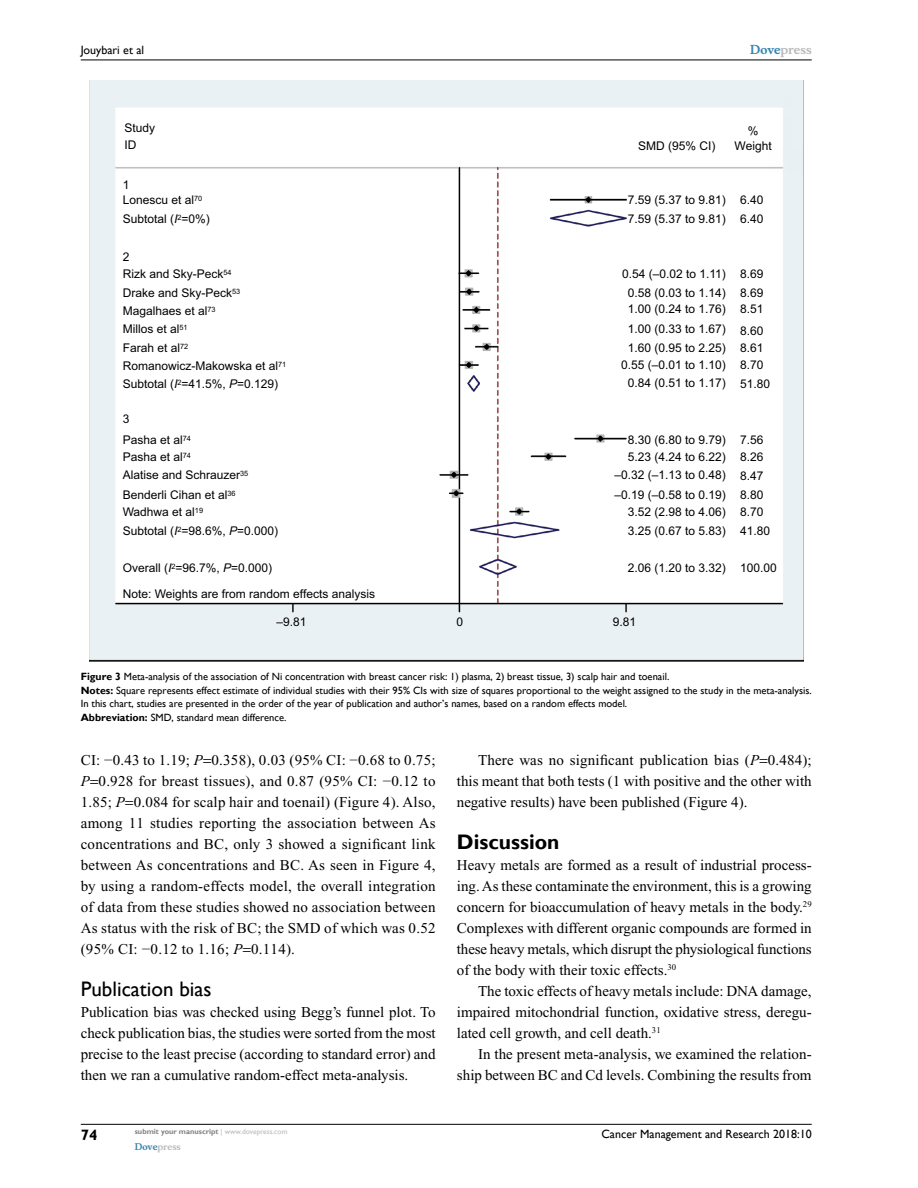
<style>
.page{position:relative;width:918px;height:1188px;background:#fff}
.page>*{position:absolute;margin:0;border:0;box-sizing:border-box;transform-origin:0 0}
.t1{font:21px "Gill Sans";color:#000}
.t2{font:700 21px "Gill Sans";color:#000}
.t3{font:15px/21px "Times New Roman";color:#000;text-align:justify}
.t4{font:700 15px "Gill Sans";color:#000}
.t5{font:12px/17.2px "Arial";color:#000}
.t6{font:12px "Gill Sans";color:#000}
.t7{font:700 12px "Musee";color:#b8babc}
.t8{font:10.5px/13.5px "Gill Sans";color:#000}
.t9{font:700 9px "Musee";color:#b8babc}
.t10{font:700 7.5px "Gill Sans";color:#808285}
.s1{font-style:italic}
.s2{color:#3785ad}
.s3{font-weight:700}
.s4{font-weight:400;color:#b8babc}
</style>
<div class="page">
<hr style="left:81px;top:1124px;width:731px;height:1px;background:#000">
<hr style="left:81px;top:60px;width:731px;height:1px;background:#000">
<img style="left:89px;top:81px;width:714px;height:581px">
<p class="t6" style="left:81px;top:43px;width:65px">Jouybari et al</p>
<p class="t5" style="left:124px;top:119px;width:32px">Study<br>ID</p>
<p class="t5" style="left:123px;top:176px;width:8px">1</p>
<p class="t5" style="left:123px;top:191px;width:89px;line-height:19px">Lonescu et al<sup>70<br></sup>Subtotal (<span class="s1">I</span><sup>2</sup>=0%)</p>
<p class="t5" style="left:123px;top:248px;width:8px">2</p>
<p class="t5" style="left:123px;top:266px;width:110px">Rizk and Sky-Peck<sup>54</sup></p>
<p class="t5" style="left:123px;top:284px;width:165px;line-height:18.3px">Drake and Sky-Peck<sup>53<br></sup>Magalhaes et al<sup>73<br></sup>Millos et al<sup>51<br></sup>Farah et al<sup>72<br></sup>Romanowicz-Makowska et al<sup>71</sup></p>
<p class="t5" style="left:123px;top:376px;width:157px">Subtotal (<span class="s1">I</span><sup>2</sup>=41.5%, <span class="s1">P</span>=0.129)</p>
<p class="t5" style="left:123px;top:409px;width:70px;line-height:20.7px">3<br>Pasha et al<sup>74</sup></p>
<p class="t5" style="left:123px;top:448px;width:127px;line-height:18px">Pasha et al<sup>74<br></sup>Alatise and Schrauzer<sup>35</sup></p>
<p class="t5" style="left:123px;top:486px;width:114px">Benderli Cihan et al<sup>36<br></sup>Wadhwa et al<sup>19</sup></p>
<p class="t5" style="left:123px;top:522px;width:157px">Subtotal (<span class="s1">I</span><sup>2</sup>=98.6%, <span class="s1">P</span>=0.000)</p>
<p class="t5" style="left:123px;top:559px;width:151px">Overall (<span class="s1">I</span><sup>2</sup>=96.7%, <span class="s1">P</span>=0.000)</p>
<p class="t5" style="left:123px;top:586px;width:254px">Note: Weights are from random effects analysis</p>
<p class="t7" style="left:750px;top:43px;width:63px"><span class="s2">Dove</span>press</p>
<p class="t5" style="left:638px;top:137px;width:79px">SMD (95% CI)</p>
<p class="t5" style="left:735px;top:124px;width:39px;line-height:14.4px;text-align:center">%<br>Weight</p>
<p class="t5" style="left:628px;top:191px;width:100px;line-height:19px">7.59 (5.37 to 9.81)<br>7.59 (5.37 to 9.81)</p>
<p class="t5" style="left:740px;top:191px;width:25px;line-height:19px">6.40<br>6.40</p>
<p class="t5" style="left:622px;top:266px;width:143px">0.54 (–0.02 to 1.11) 8.69</p>
<p class="t5" style="left:628px;top:285px;width:100px;line-height:16.2px">0.58 (0.03 to 1.14)<br>1.00 (0.24 to 1.76)</p>
<p class="t5" style="left:621px;top:320px;width:106px;line-height:18.1px;text-align:center">1.00 (0.33 to 1.67)<br>1.60 (0.95 to 2.25)<br>0.55 (–0.01 to 1.10)<br>0.84 (0.51 to 1.17)</p>
<p class="t5" style="left:740px;top:285px;width:25px;line-height:16.2px">8.69<br>8.51</p>
<p class="t5" style="left:740px;top:322px;width:25px;text-align:justify">8.60<br>8.61<br>8.70</p>
<p class="t5" style="left:740px;top:376px;width:32px">51.80</p>
<p class="t5" style="left:614px;top:431px;width:113px;line-height:17.7px;text-align:right">8.30 (6.80 to 9.79)<br>5.23 (4.24 to 6.22) –0.32 (–1.13 to 0.48)</p>
<p class="t5" style="left:614px;top:486px;width:113px;text-align:right">–0.19 (–0.58 to 0.19)<br>3.52 (2.98 to 4.06)</p>
<p class="t5" style="left:628px;top:522px;width:100px">3.25 (0.67 to 5.83)</p>
<p class="t5" style="left:628px;top:559px;width:100px">2.06 (1.20 to 3.32)</p>
<p class="t5" style="left:740px;top:431px;width:25px">7.56<br>8.26</p>
<p class="t5" style="left:740px;top:467px;width:25px;line-height:19px">8.47<br>8.80</p>
<p class="t5" style="left:740px;top:502px;width:32px;line-height:19.6px">8.70<br>41.80</p>
<p class="t5" style="left:740px;top:559px;width:38px">100.00</p>
<p class="t5" style="left:276px;top:614px;width:32px">–9.81</p>
<p class="t5" style="left:457px;top:614px;width:8px">0</p>
<p class="t5" style="left:613px;top:614px;width:25px">9.81</p>
<p class="t8" style="left:81px;top:670px;width:732px"><span class="s3">Figure 3</span> Meta-analysis of the association of Ni concentration with breast cancer risk: 1) plasma, 2) breast tissue, 3) scalp hair and toenail.<br><span class="s3">Notes:</span> Square represents effect estimate of individual studies with their 95% CIs with size of squares proportional to the weight assigned to the study in the meta-analysis.<br>In this chart, studies are presented in the order of the year of publication and author’s names, based on a random effects model.<br><span class="s3">Abbreviation:</span> SMD, standard mean difference.</p>
<p class="t3" style="left:81px;top:750px;width:356px">CI: −0.43 to 1.19; <span class="s1">P</span> 0.358), 0.03 (95% CI: −0.68 to 0.75; <span class="s1">P</span> 0.928 for breast tissues), and 0.87 (95% CI: −0.12 to 1.85; <span class="s1">P</span> 0.084 for scalp hair and toenail) (Figure 4). Also, among 11 studies reporting the association between As concentrations and BC, only 3 showed a significant link between As concentrations and BC. As seen in Figure 4, by using a random-effects model, the overall integration of data from these studies showed no association between As status with the risk of BC; the SMD of which was 0.52 (95% CI: −0.12 to 1.16; <span class="s1">P</span> 0.114).</p>
<h1 class="t1" style="left:81px;top:977px;width:132px">Publication bias</h1>
<p class="t3" style="left:81px;top:1002px;width:356px">Publication bias was checked using Begg’s funnel plot. To check publication bias, the studies were sorted from the most precise to the least precise (according to standard error) and then we ran a cumulative random-effect meta-analysis.</p>
<p class="t3" style="left:457px;top:750px;width:356px;text-indent:21px">There was no significant publication bias (<span class="s1">P</span> 0.484); this meant that both tests (1 with positive and the other with negative results) have been published (Figure 4).</p>
<h1 class="t2" style="left:457px;top:829px;width:104px">Discussion</h1>
<p class="t3" style="left:457px;top:855px;width:356px">Heavy metals are formed as a result of industrial process&shy;ing. As these contaminate the environment, this is a growing concern for bioaccumulation of heavy metals in the body.<sup>29<br></sup>Complexes with different organic compounds are formed in these heavy metals, which disrupt the physiological functions of the body with their toxic effects.<sup>30</sup></p>
<p class="t3" style="left:457px;top:981px;width:356px;text-indent:21px">The toxic effects of heavy metals include: DNA damage, impaired mitochondrial function, oxidative stress, deregu&shy;lated cell growth, and cell death.<sup>31</sup></p>
<p class="t3" style="left:457px;top:1044px;width:356px;text-align:right">In the present meta-analysis, we examined the relation&shy;ship between BC and Cd levels. Combining the results from</p>
<p class="t4" style="left:81px;top:1126px;width:18px">74</p>
<p class="t10" style="left:135px;top:1127px;width:154px">submit your manuscript <span class="s4">| www.dovepress.com</span></p>
<p class="t9" style="left:135px;top:1141px;width:48px"><span class="s2">Dove</span>press</p>
<p class="t6" style="left:601px;top:1127px;width:212px">Cancer Management and Research 2018:10</p>
</div>
